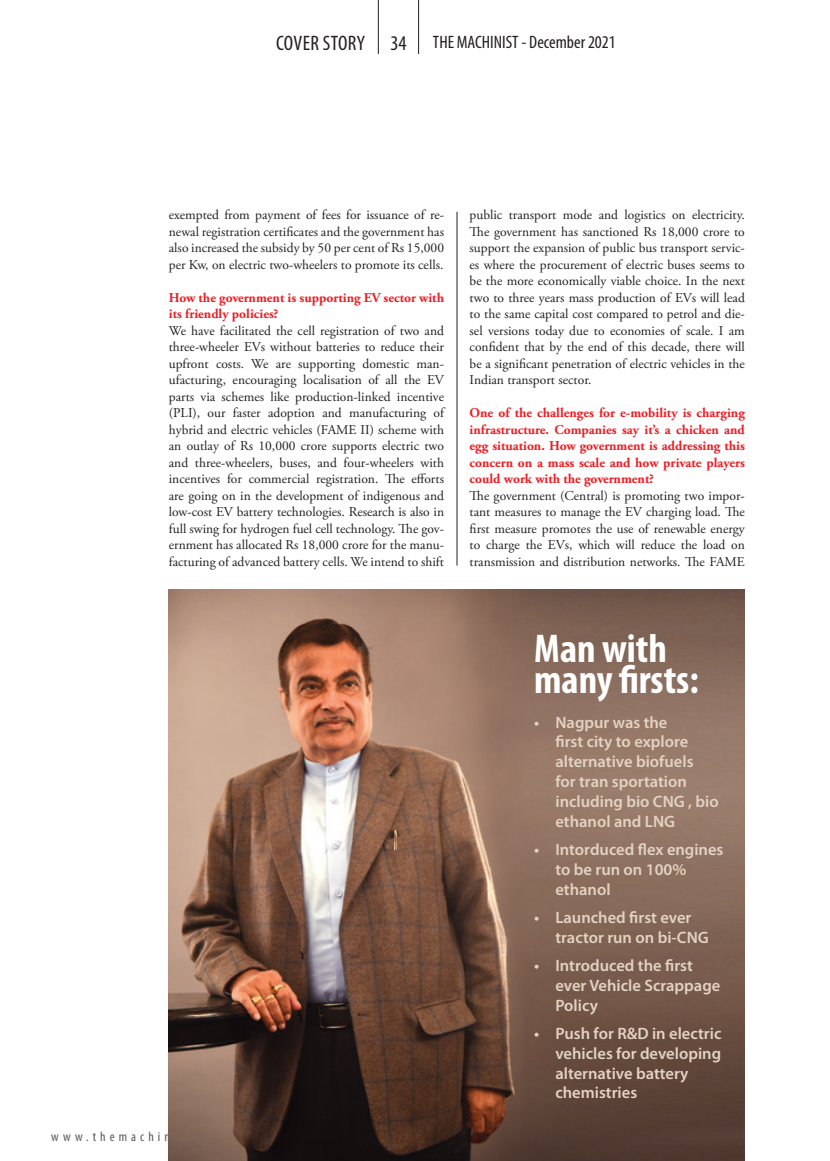
<style>
.page{position:relative;width:830px;height:1161px;background:#fff}
.page>*{position:absolute;margin:0;border:0;box-sizing:border-box;transform-origin:0 0}
.t1{font:700 condensed 40.35px "Myriad Pro";color:#fff}
.t2{font:condensed 18px "Myriad Pro";color:#231f20}
.t3{font:600 16.5px/19.8px "Myriad Pro";color:#e3d3c4}
.t4{font:13.5px/16.5px "Adobe Garamond Pro";color:#231f20;text-align:justify}
.t5{font:700 13.5px/16.5px "Adobe Garamond Pro";color:#ee1d23}
.t6{font:condensed 13.5px "Myriad Pro";letter-spacing:.3em;color:#57585a}
.s1{font-size:21px}
</style>
<div class="page">
<hr style="left:378px;top:0;width:1px;height:54px;background:#231f20">
<hr style="left:418px;top:0;width:1px;height:54px;background:#231f20">
<hr style="left:456px;top:212px;width:1px;height:354px;background:#231f20">
<img style="left:169px;top:589px;width:575px;height:572px">
<h2 class="t2" style="left:276px;top:31px;width:341px"><span class="s1">COVER STORY 34</span> THE MACHINIST - December 2021</h2>
<p class="t4" style="left:169px;top:207px;width:277px">exempted from payment of fees for issuance of re&shy;newal registration certificates and the government has also increased the subsidy by 50 per cent of Rs 15,000 per Kw, on electric two-wheelers to promote its cells.</p>
<p class="t5" style="left:169px;top:289px;width:276px">How the government is supporting EV sector with its friendly policies?</p>
<p class="t4" style="left:169px;top:322px;width:276px">We have facilitated the cell registration of two and three-wheeler EVs without batteries to reduce their upfront costs. We are supporting domestic man&shy;ufacturing, encouraging localisation of all the EV parts via schemes like production-linked incentive (PLI), our faster adoption and manufacturing of hybrid and electric vehicles (FAME II) scheme with an outlay of Rs 10,000 crore supports electric two and three-wheelers, buses, and four-wheelers with incentives for commercial registration. The efforts are going on in the development of indigenous and low-cost EV battery technologies. Research is also in full swing for hydrogen fuel cell technology. The gov&shy;ernment has allocated Rs 18,000 crore for the manu&shy;facturing of advanced battery cells. We intend to shift</p>
<p class="t4" style="left:469px;top:207px;width:276px">public transport mode and logistics on electricity.<br>The government has sanctioned Rs 18,000 crore to support the expansion of public bus transport servic&shy;es where the procurement of electric buses seems to be the more economically viable choice. In the next two to three years mass production of EVs will lead to the same capital cost compared to petrol and die&shy;sel versions today due to economies of scale. I am confident that by the end of this decade, there will be a significant penetration of electric vehicles in the Indian transport sector.</p>
<p class="t5" style="left:469px;top:405px;width:276px;text-align:justify">One of the challenges for e-mobility is charging infrastructure. Companies say it’s a chicken and egg situation. How government is addressing this concern on a mass scale and how private players could work with the government?</p>
<p class="t4" style="left:469px;top:487px;width:276px">The government (Central) is promoting two impor&shy;tant measures to manage the EV charging load. The first measure promotes the use of renewable energy to charge the EVs, which will reduce the load on transmission and distribution networks. The FAME</p>
<p class="t6" style="left:51px;top:1128px;width:165px">www.themachinist.in</p>
<p class="t1" style="left:534px;top:623px;width:134px">Man with</p>
<p class="t1" style="left:534px;top:655px;width:166px">many firsts:</p>
<p class="t3" style="left:555px;top:712px;width:165px;text-indent:-21px">• Nagpur was the<br>first city to explore alternative biofuels<br>for tran sportation including bio CNG , bio ethanol and LNG</p>
<p class="t3" style="left:555px;top:839px;width:169px;text-indent:-21px">• Intorduced flex engines to be run on 100% ethanol</p>
<p class="t3" style="left:555px;top:907px;width:155px;text-indent:-21px">• Launched first ever tractor run on bi-CNG</p>
<p class="t3" style="left:555px;top:955px;width:166px;text-indent:-21px">• Introduced the first ever Vehicle Scrappage<br>Policy</p>
<p class="t3" style="left:555px;top:1023px;width:167px;text-indent:-21px">• Push for R&amp;D in electric vehicles for developing alternative battery chemistries</p>
</div>
